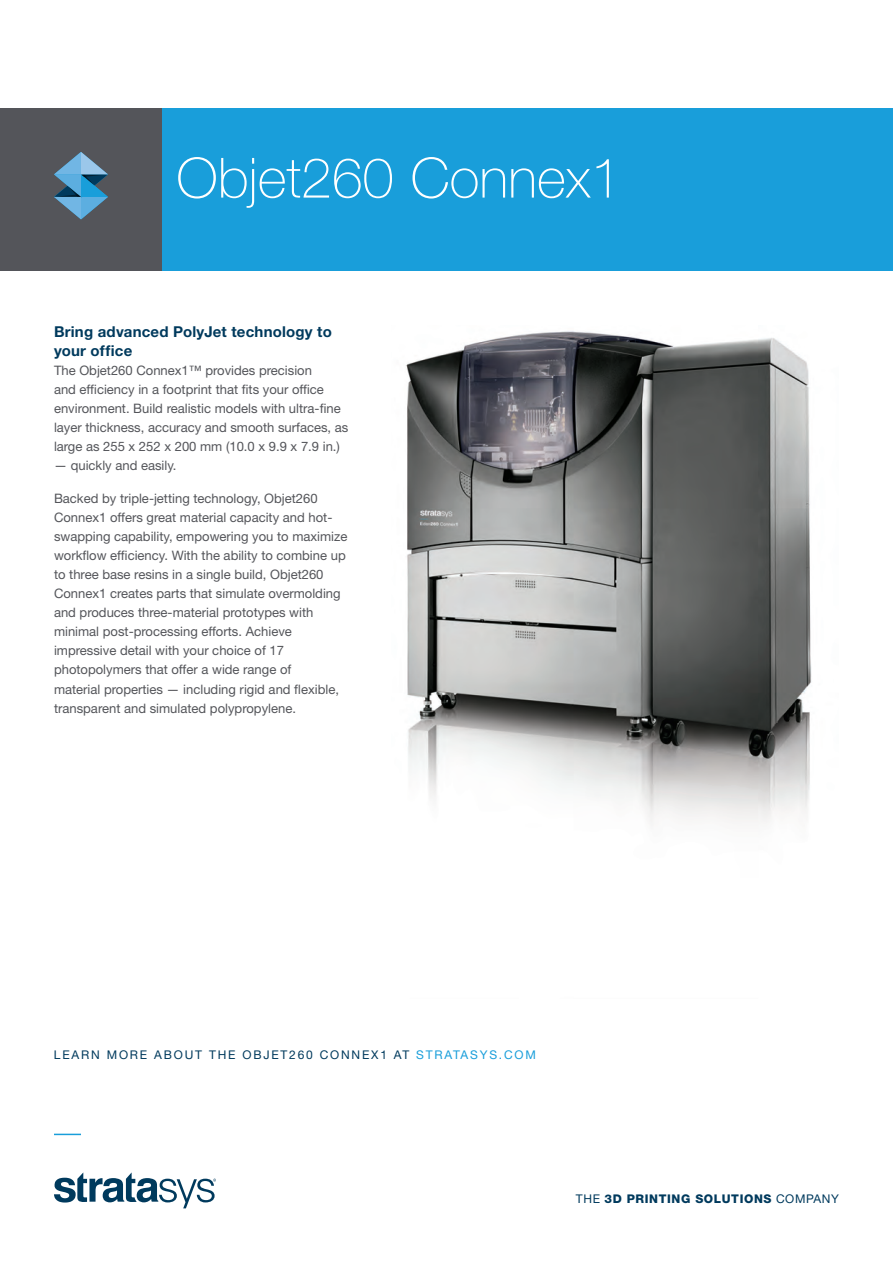
<style>
.page{position:relative;width:893px;height:1263px;background:#fff}
.page>*{position:absolute;margin:0;border:0;box-sizing:border-box;transform-origin:0 0}
.PG1_-_Document_Headl{font:100 55.5px "Helvetica Neue LT Std";color:#fff}
.CONT_-_Paragraph_Sub{font:700 15px/19.5px "Helvetica Neue LT Std";letter-spacing:.01em;color:#003a5d}
.CONT_-_Body_Copy{font:13.05px/19px "Helvetica Neue LT Std";color:#54555a}
.PG1_-_Page_Tag{font:12px "Helvetica Neue LT Std";letter-spacing:.15em;color:#003a5d}
.t1{font:800 12px "Helvetica Neue LT Std";letter-spacing:.05em;color:#003a5d}
.s1{color:#199eda}
.s2{font-weight:400}
</style>
<div class="page">
<div style="left:144px;top:108px;width:749px;height:162px;background:#199eda"></div>
<div style="left:0;top:108px;width:162px;height:162px;background:#54555a"></div>
<svg style="left:54px;top:152px;width:54px;height:67px"></svg>
<svg style="left:54px;top:1172px;width:162px;height:36px"></svg>
<svg style="left:54px;top:1134px;width:27px;height:1px"></svg>
<img style="left:406px;top:331px;width:406px;height:492px">
<p class="PG1_-_Document_Headl" style="left:176px;top:146px;width:446px">Objet260 Connex1</p>
<p class="CONT_-_Paragraph_Sub" style="left:54px;top:321px;width:279px">Bring advanced PolyJet technology to your office</p>
<p class="CONT_-_Body_Copy" style="left:54px;top:361px;width:296px">The Objet260 Connex1™ provides precision<br>and efficiency in a footprint that fits your office environment. Build realistic models with ultra-fine layer thickness, accuracy and smooth surfaces, as large as 255 x 252 x 200 mm (10.0 x 9.9 x 7.9 in.)</p>
<p class="CONT_-_Body_Copy" style="left:54px;top:456px;width:124px">— quickly and easily.</p>
<p class="CONT_-_Body_Copy" style="left:54px;top:489px;width:295px">Backed by triple-jetting technology, Objet260<br>Connex1 offers great material capacity and hot&shy;swapping capability, empowering you to maximize workflow efficiency. With the ability to combine up to three base resins in a single build, Objet260<br>Connex1 creates parts that simulate overmolding and produces three-material prototypes with minimal post-processing efforts. Achieve impressive detail with your choice of 17 photopolymers that offer a wide range of<br>material properties — including rigid and flexible, transparent and simulated polypropylene.</p>
<p class="PG1_-_Page_Tag" style="left:54px;top:1048px;width:483px">LEARN MORE ABOUT THE OBJET260 CONNEX1 AT <span class="s1">STRATASYS.COM</span></p>
<p class="t1" style="left:576px;top:1191px;width:265px"><span class="s2">THE</span> 3D PRINTING SOLUTIONS <span class="s2">COMPANY</span></p>
</div>
